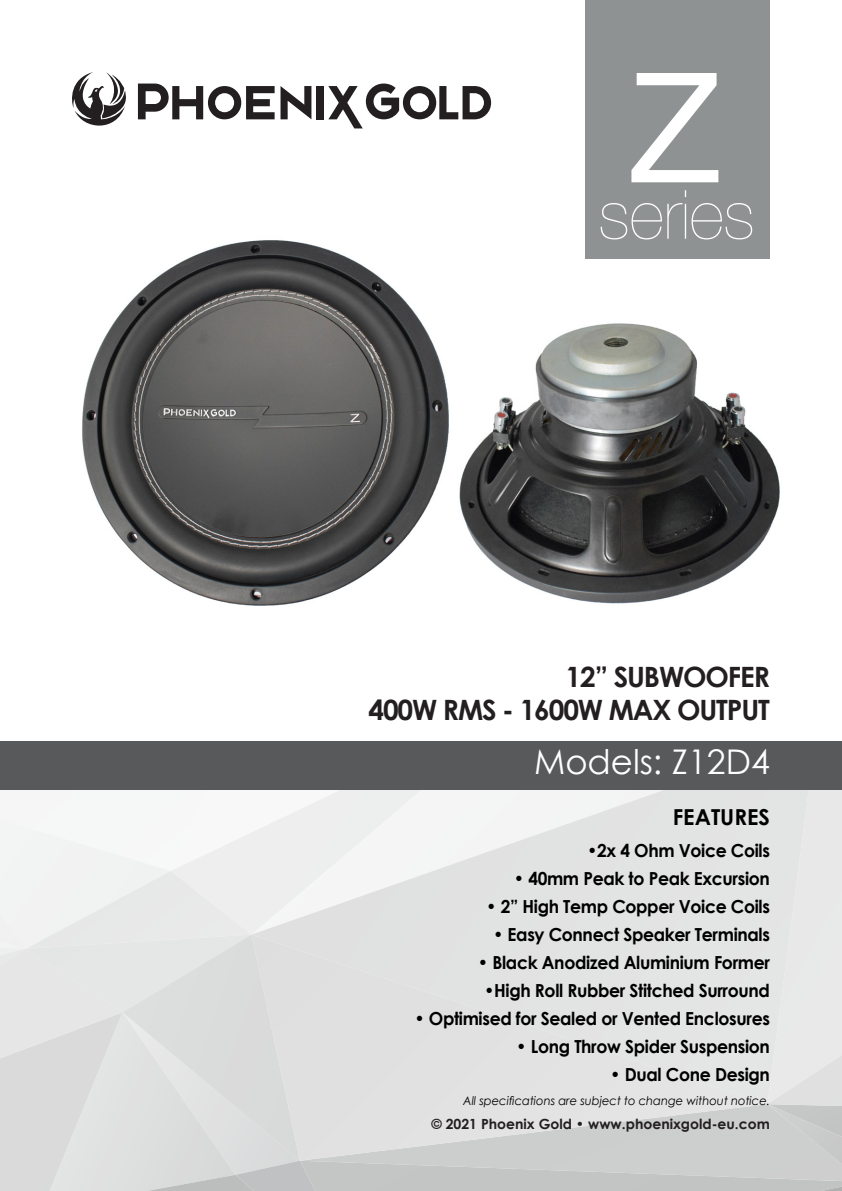
<style>
.page{position:relative;width:842px;height:1191px;background:#fff}
.page>*{position:absolute;margin:0;border:0;box-sizing:border-box;transform-origin:0 0}
.t1{font:34px "Century Gothic";color:#fff}
.t2{font:700 28px "Century Gothic";letter-spacing:-.04em;color:#231f20}
.t3{font:700 22px "Century Gothic";color:#000}
.t4{font:700 18px "Century Gothic";letter-spacing:-.02em;color:#000;scale:.96 1}
.t5{font:700 14px "Century Gothic";color:#231f20}
.t6{font:italic 12px "Century Gothic";color:#000;scale:.96 1}
</style>
<div class="page">
<svg style="left:0;top:789px;width:842px;height:402px;background:#e1e2e2"></svg>
<svg style="left:138px;top:84px;width:173px;height:35px"></svg>
<div style="left:317px;top:86px;width:7px;height:33px;background:#231f20"></div>
<svg style="left:328px;top:84px;width:163px;height:44px"></svg>
<svg style="left:72px;top:72px;width:54px;height:54px"></svg>
<div style="left:0;top:741px;width:842px;height:48px;background:#58595b"></div>
<img style="left:82px;top:240px;width:367px;height:366px">
<div style="left:586px;top:0;width:184px;height:259px;background:#8f9293"></div>
<svg style="left:601px;top:203px;width:81px;height:36px"></svg>
<hr style="left:685px;top:204px;width:1px;height:35px;background:#fff">
<svg style="left:691px;top:203px;width:61px;height:36px"></svg>
<svg style="left:631px;top:73px;width:87px;height:109px"></svg>
<img style="left:459px;top:323px;width:321px;height:281px">
<p class="t2" style="left:565px;top:655px;width:206px">12” SUBWOOFER</p>
<p class="t2" style="left:368px;top:689px;width:403px">400W RMS - 1600W MAX OUTPUT</p>
<p class="t1" style="left:534px;top:738px;width:237px">Models: Z12D4</p>
<p class="t3" style="left:673px;top:800px;width:99px">FEATURES</p>
<p class="t4" style="left:587px;top:837px;width:192px">•2x 4 Ohm Voice Coils</p>
<p class="t4" style="left:514px;top:865px;width:268px">• 40mm Peak to Peak Excursion</p>
<p class="t4" style="left:486px;top:893px;width:297px">• 2” High Temp Copper Voice Coils</p>
<p class="t4" style="left:493px;top:921px;width:290px">• Easy Connect Speaker Terminals</p>
<p class="t4" style="left:478px;top:949px;width:306px">• Black Anodized Aluminium Former</p>
<p class="t4" style="left:484px;top:977px;width:299px">•High Roll Rubber Stitched Surround</p>
<p class="t4" style="left:414px;top:1005px;width:372px">• Optimised for Sealed or Vented Enclosures</p>
<p class="t4" style="left:516px;top:1033px;width:266px">• Long Throw Spider Suspension</p>
<p class="t4" style="left:610px;top:1061px;width:168px">• Dual Cone Design</p>
<p class="t6" style="left:463px;top:1092px;width:321px">All specifications are subject to change without notice.</p>
<p class="t5" style="left:431px;top:1113px;width:340px">© 2021 Phoenix Gold • www.phoenixgold-eu.com</p>
</div>
